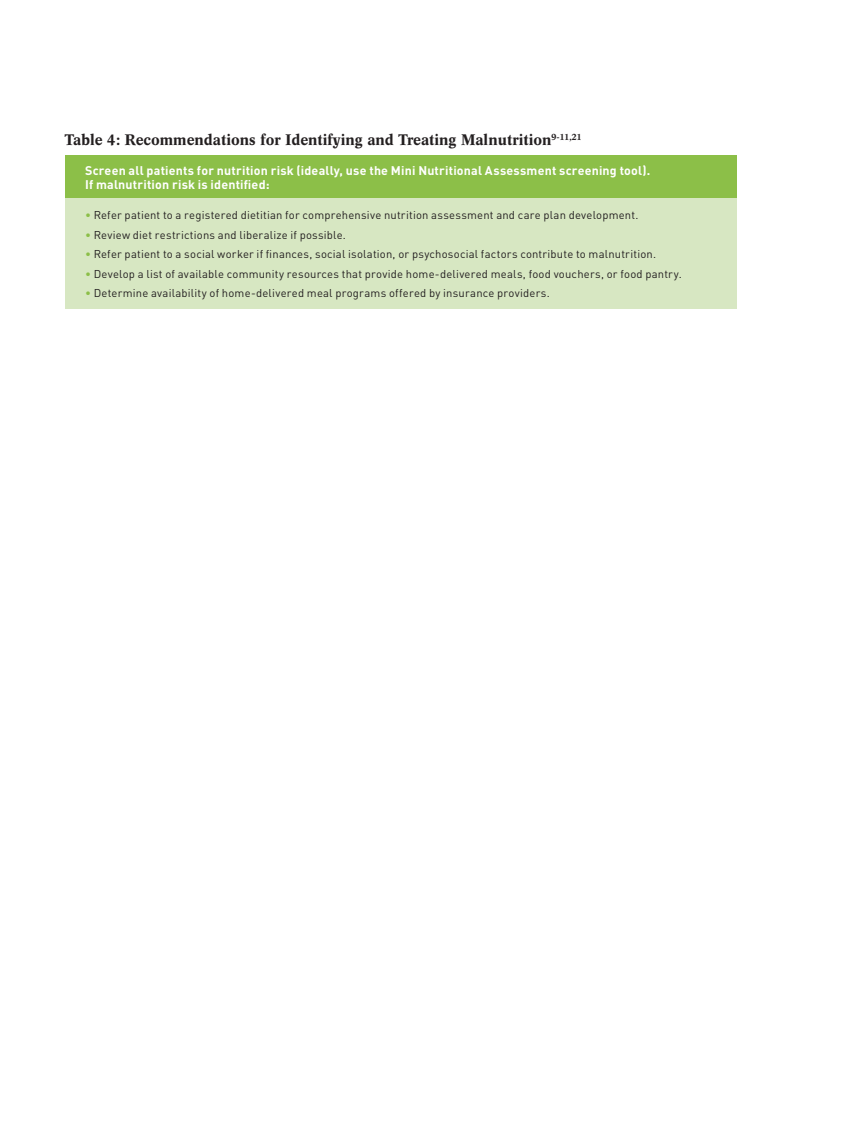
<style>
.page{position:relative;width:864px;height:1134px;background:#fff}
.page>*{position:absolute;margin:0;border:0;box-sizing:border-box;transform-origin:0 0}
.t1{font:500 15px "Concorde BE";color:#231f20}
.Table_Body{font:700 12.45px/14.2px "DIN";letter-spacing:.015em;color:#fff}
.Table_Body-2{font:11.25px "DIN";letter-spacing:.02em;color:#231f20}
.s1{color:#8cbf48}
</style>
<div class="page">
<div style="left:65px;top:155px;width:672px;height:44px;background:#8cbf48"></div>
<div style="left:65px;top:199px;width:672px;height:110px;background:#d7e7c2"></div>
<p class="t1" style="left:65px;top:131px;width:518px">Table 4: Recommendations for Identifying and Treating Malnutrition<sup>9-11,21</sup></p>
<p class="Table_Body" style="left:85px;top:163px;width:567px">Screen all patients for nutrition risk (ideally, use the Mini Nutritional Assessment screening tool).<br>If malnutrition risk is identified:</p>
<p class="Table_Body-2" style="left:85px;top:209px;width:555px"><span class="s1">•</span> Refer patient to a registered dietitian for comprehensive nutrition assessment and care plan development.</p>
<p class="Table_Body-2" style="left:85px;top:228px;width:262px"><span class="s1">•</span> Review diet restrictions and liberalize if possible.</p>
<p class="Table_Body-2" style="left:85px;top:248px;width:573px"><span class="s1">•</span> Refer patient to a social worker if finances, social isolation, or psychosocial factors contribute to malnutrition.</p>
<p class="Table_Body-2" style="left:85px;top:267px;width:598px"><span class="s1">•</span> Develop a list of available community resources that provide home-delivered meals, food vouchers, or food pantry.</p>
<p class="Table_Body-2" style="left:85px;top:287px;width:466px"><span class="s1">•</span> Determine availability of home-delivered meal programs offered by insurance providers.</p>
</div>
